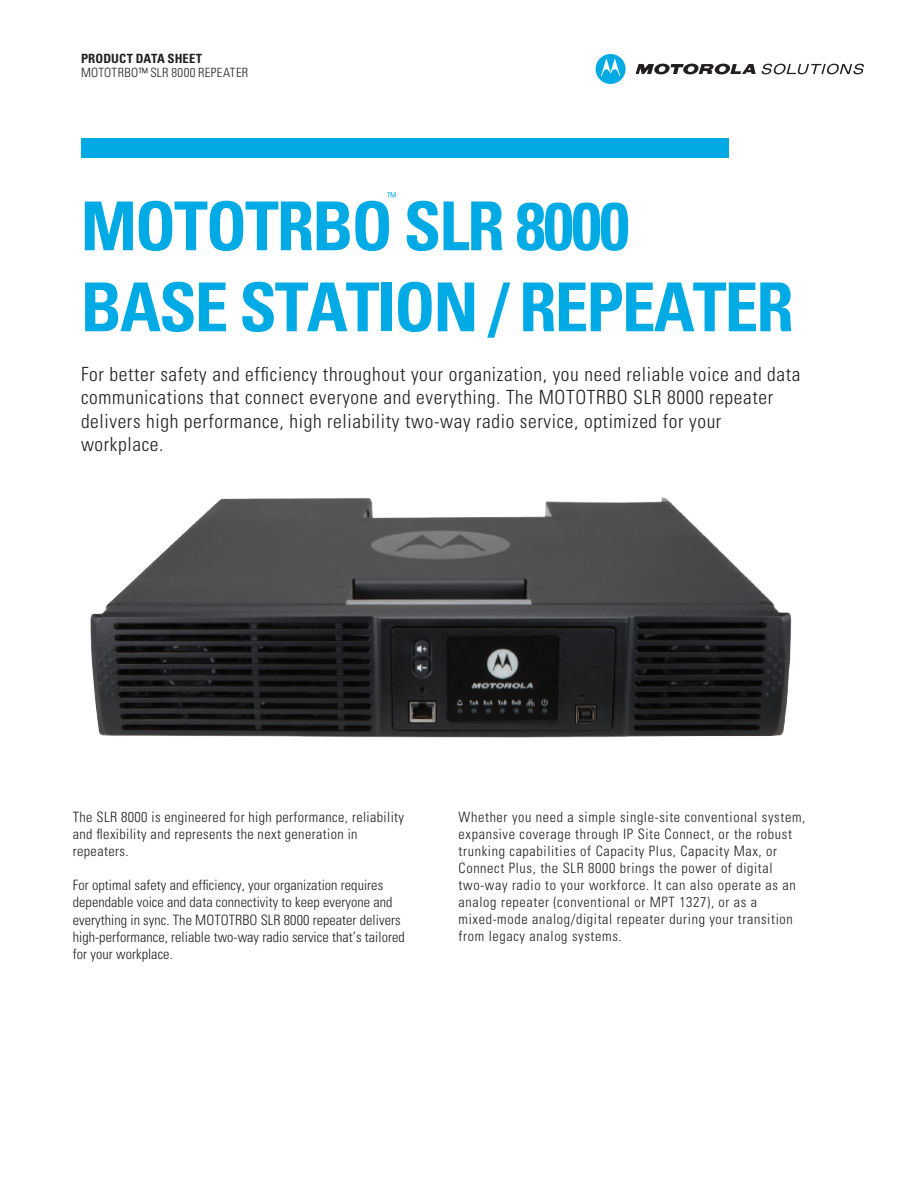
<style>
.page{position:relative;width:918px;height:1188px;background:#fff}
.page>*{position:absolute;margin:0;border:0;box-sizing:border-box;transform-origin:0 0}
.t1{font:700 condensed 67.5px/81px "Univers LT Std";letter-spacing:-.03em;color:#00aae4}
.t2{font:300 condensed 19.5px/23.4px "Univers LT Std";letter-spacing:.03em;color:#231f20}
.t3{font:300 condensed 14.25px/17.1px "Univers LT Std";letter-spacing:.045em;color:#231f20}
.t4{font:300 condensed 14.25px/17.1px "Univers LT Std";letter-spacing:.005em;color:#231f20}
.t5{font:300 condensed 14.25px/17.1px "Univers LT Std";letter-spacing:.025em;color:#231f20}
.t6{font:300 condensed 12.75px "Univers LT Std";letter-spacing:.025em;color:#231f20}
.t7{font:700 condensed 12.75px "Univers LT Std";letter-spacing:.01em;color:#231f20}
.t8{font:300 condensed 12.3px "Univers LT Std";color:#00aae4}
</style>
<div class="page">
<div style="left:81px;top:138px;width:648px;height:20px;background:#00aae4"></div>
<img style="left:90px;top:497px;width:702px;height:241px">
<svg style="left:636px;top:64px;width:120px;height:11px"></svg>
<svg style="left:596px;top:54px;width:30px;height:30px"></svg>
<svg style="left:762px;top:64px;width:102px;height:10px"></svg>
<p class="t7" style="left:81px;top:51px;width:123px">PRODUCT DATA SHEET</p>
<p class="t6" style="left:81px;top:65px;width:169px">MOTOTRBO™ SLR 8000 REPEATER</p>
<p class="t8" style="left:387px;top:189px;width:10px">™</p>
<h1 class="t1" style="left:81px;top:185px;width:715px">MOTOTRBO SLR 8000<br>BASE STATION / REPEATER</h1>
<p class="t2" style="left:81px;top:362px;width:721px">For better safety and efficiency throughout your organization, you need reliable voice and data communications that connect everyone and everything. The MOTOTRBO SLR 8000 repeater delivers high performance, high reliability two-way radio service, optimized for your workplace.</p>
<p class="t5" style="left:73px;top:808px;width:333px">The SLR 8000 is engineered for high performance, reliability and flexibility and represents the next generation in repeaters.</p>
<p class="t4" style="left:73px;top:877px;width:333px">For optimal safety and efficiency, your organization requires dependable voice and data connectivity to keep everyone and everything in sync. The MOTOTRBO SLR 8000 repeater delivers high-performance, reliable two-way radio service that’s tailored for your workplace.</p>
<p class="t3" style="left:459px;top:808px;width:348px">Whether you need a simple single-site conventional system, expansive coverage through IP Site Connect, or the robust trunking capabilities of Capacity Plus, Capacity Max, or Connect Plus, the SLR 8000 brings the power of digital two-way radio to your workforce. It can also operate as an analog repeater (conventional or MPT 1327), or as a mixed-mode analog/digital repeater during your transition from legacy analog systems.</p>
</div>
